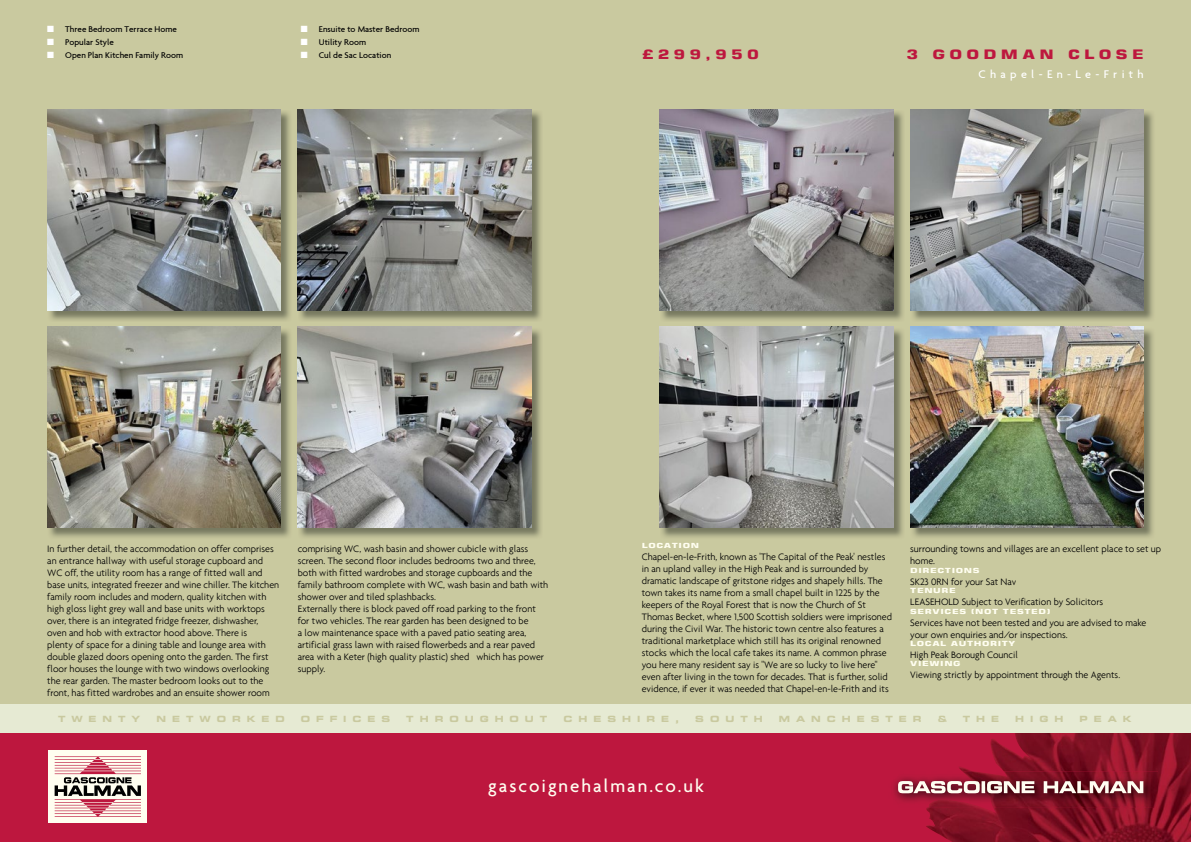
<style>
.page{position:relative;width:1191px;height:842px;background:#fff}
.page>*{position:absolute;margin:0;border:0;box-sizing:border-box;transform-origin:0 0}
.t1{font:500 19px "Agenda";letter-spacing:.1em;color:#fffef0}
.t2{font:700 13px "Square 721 BT";letter-spacing:.255em;color:#bd173e;scale:1.3 1}
.t3{font:500 12px "Agenda";letter-spacing:.36em;color:#fff}
.t4{font:300 10px/12px "Agenda";color:#000}
.t5{font:500 9px "Agenda";color:#000}
.t6{font:700 expanded 8.5px "Square 721 BT";letter-spacing:.705em;color:#c9c99f}
.t7{font:700 7px "Square 721 BT";letter-spacing:.06em;color:#fffef0;scale:1.4 1}
.s1{color:#fff}
</style>
<div class="page">
<div style="left:0;top:723px;width:1191px;height:119px;background:#bd173e"></div>
<img style="left:926px;top:733px;width:254px;height:93px">
<img style="left:894px;top:777px;width:32px;height:25px">
<img style="left:926px;top:771px;width:232px;height:37px">
<svg style="left:898px;top:781px;width:81px;height:12px"></svg>
<svg style="left:981px;top:781px;width:4px;height:12px"></svg>
<svg style="left:987px;top:781px;width:47px;height:12px"></svg>
<svg style="left:1043px;top:781px;width:100px;height:12px"></svg>
<div style="left:0;top:0;width:1191px;height:706px;background:#c9c99f"></div>
<div style="left:0;top:705px;width:1191px;height:28px;background:#e6ead3"></div>
<div style="left:49px;top:750px;width:98px;height:73px;background:#fffef0"></div>
<svg style="left:55px;top:756px;width:86px;height:61px"></svg>
<img style="left:49px;top:111px;width:241px;height:210px">
<img style="left:47px;top:110px;width:234px;height:201px">
<img style="left:299px;top:110px;width:242px;height:211px">
<img style="left:298px;top:110px;width:233px;height:201px">
<img style="left:49px;top:329px;width:241px;height:209px">
<img style="left:47px;top:327px;width:234px;height:201px">
<img style="left:299px;top:328px;width:242px;height:210px">
<img style="left:298px;top:327px;width:233px;height:201px">
<img style="left:912px;top:110px;width:241px;height:211px">
<img style="left:910px;top:110px;width:233px;height:201px">
<img style="left:661px;top:110px;width:242px;height:211px">
<img style="left:660px;top:110px;width:233px;height:201px">
<img style="left:912px;top:328px;width:241px;height:210px">
<img style="left:910px;top:327px;width:233px;height:201px">
<img style="left:661px;top:328px;width:242px;height:210px">
<img style="left:660px;top:327px;width:233px;height:201px">
<p class="t5" style="left:47px;top:24px;width:131px"><span class="s1">■</span> Three Bedroom Terrace Home</p>
<p class="t5" style="left:47px;top:37px;width:68px"><span class="s1">■</span> Popular Style</p>
<p class="t5" style="left:47px;top:50px;width:137px"><span class="s1">■</span> Open Plan Kitchen Family Room</p>
<p class="t5" style="left:301px;top:24px;width:120px"><span class="s1">■</span> Ensuite to Master Bedroom</p>
<p class="t5" style="left:301px;top:37px;width:67px"><span class="s1">■</span> Utility Room</p>
<p class="t5" style="left:301px;top:50px;width:92px"><span class="s1">■</span> Cul de Sac Location</p>
<h2 class="t2" style="left:642px;top:47px;width:91px">£299,950</h2>
<h2 class="t2" style="left:906px;top:47px;width:184px">3 GOODMAN CLOSE</h2>
<p class="t3" style="left:978px;top:67px;width:167px">Chapel-En-Le-Frith</p>
<p class="t4" style="left:47px;top:543px;width:233px">In further detail, the accommodation on offer comprises an entrance hallway with useful storage cupboard and WC off, the utility room has a range of fitted wall and base units, integrated freezer and wine chiller. The kitchen family room includes and modern, quality kitchen with high gloss light grey wall and base units with worktops over, there is an integrated fridge freezer, dishwasher, oven and hob with extractor hood above. There is<br>plenty of space for a dining table and lounge area with double glazed doors opening onto the garden. The first floor houses the lounge with two windows overlooking the rear garden. The master bedroom looks out to the front, has fitted wardrobes and an ensuite shower room</p>
<p class="t4" style="left:298px;top:543px;width:252px">comprising WC, wash basin and shower cubicle with glass screen. The second floor includes bedrooms two and three, both with fitted wardrobes and storage cupboards and the family bathroom complete with WC, wash basin and bath with shower over and tiled splashbacks.<br>Externally there is block paved off road parking to the front for two vehicles. The rear garden has been designed to be<br>a low maintenance space with a paved patio seating area, artificial grass lawn with raised flowerbeds and a rear paved area with a Keter (high quality plastic) shed which has power supply.</p>
<p class="t7" style="left:642px;top:542px;width:42px">LOCATION</p>
<p class="t4" style="left:642px;top:551px;width:252px">Chapel-en-le-Frith, known as 'The Capital of the Peak' nestles in an upland valley in the High Peak and is surrounded by dramatic landscape of gritstone ridges and shapely hills. The town takes its name from a small chapel built in 1225 by the keepers of the Royal Forest that is now the Church of St Thomas Becket, where 1,500 Scottish soldiers were imprisoned during the Civil War. The historic town centre also features a traditional marketplace which still has its original renowned stocks which the local cafe takes its name. A common phrase you here many resident say is "We are so lucky to live here" even after living in the town for decades. That is further, solid evidence, if ever it was needed that Chapel-en-le-Frith and its</p>
<p class="t4" style="left:910px;top:543px;width:252px">surrounding towns and villages are an excellent place to set up home.</p>
<p class="t7" style="left:910px;top:566px;width:51px">DIRECTIONS</p>
<p class="t4" style="left:910px;top:575px;width:107px">SK23 0RN for your Sat Nav</p>
<p class="t7" style="left:910px;top:586px;width:34px">TENURE</p>
<p class="t4" style="left:910px;top:596px;width:195px">LEASEHOLD Subject to Verification by Solicitors</p>
<p class="t7" style="left:910px;top:607px;width:102px">SERVICES (NOT TESTED)</p>
<p class="t4" style="left:910px;top:616px;width:238px">Services have not been tested and you are advised to make your own enquiries and/or inspections.</p>
<p class="t7" style="left:910px;top:639px;width:77px">LOCAL AUTHORITY</p>
<p class="t4" style="left:910px;top:649px;width:109px">High Peak Borough Council</p>
<p class="t7" style="left:910px;top:660px;width:37px">VIEWING</p>
<p class="t4" style="left:910px;top:669px;width:211px">Viewing strictly by appointment through the Agents.</p>
<p class="t6" style="left:58px;top:714px;width:84px">TWENTY</p>
<p class="t6" style="left:156px;top:714px;width:130px">NETWORKED</p>
<p class="t6" style="left:301px;top:714px;width:91px">OFFICES</p>
<p class="t6" style="left:406px;top:714px;width:143px">THROUGHOUT</p>
<p class="t6" style="left:563px;top:714px;width:117px">CHESHIRE,</p>
<p class="t6" style="left:695px;top:714px;width:69px">SOUTH</p>
<p class="t6" style="left:779px;top:714px;width:144px">MANCHESTER</p>
<p class="t6" style="left:937px;top:714px;width:10px">&amp;</p>
<p class="t6" style="left:962px;top:714px;width:38px">THE</p>
<p class="t6" style="left:1015px;top:714px;width:50px">HIGH</p>
<p class="t6" style="left:1079px;top:714px;width:54px">PEAK</p>
<h1 class="t1" style="left:488px;top:774px;width:217px">gascoignehalman.co.uk</h1>
</div>
